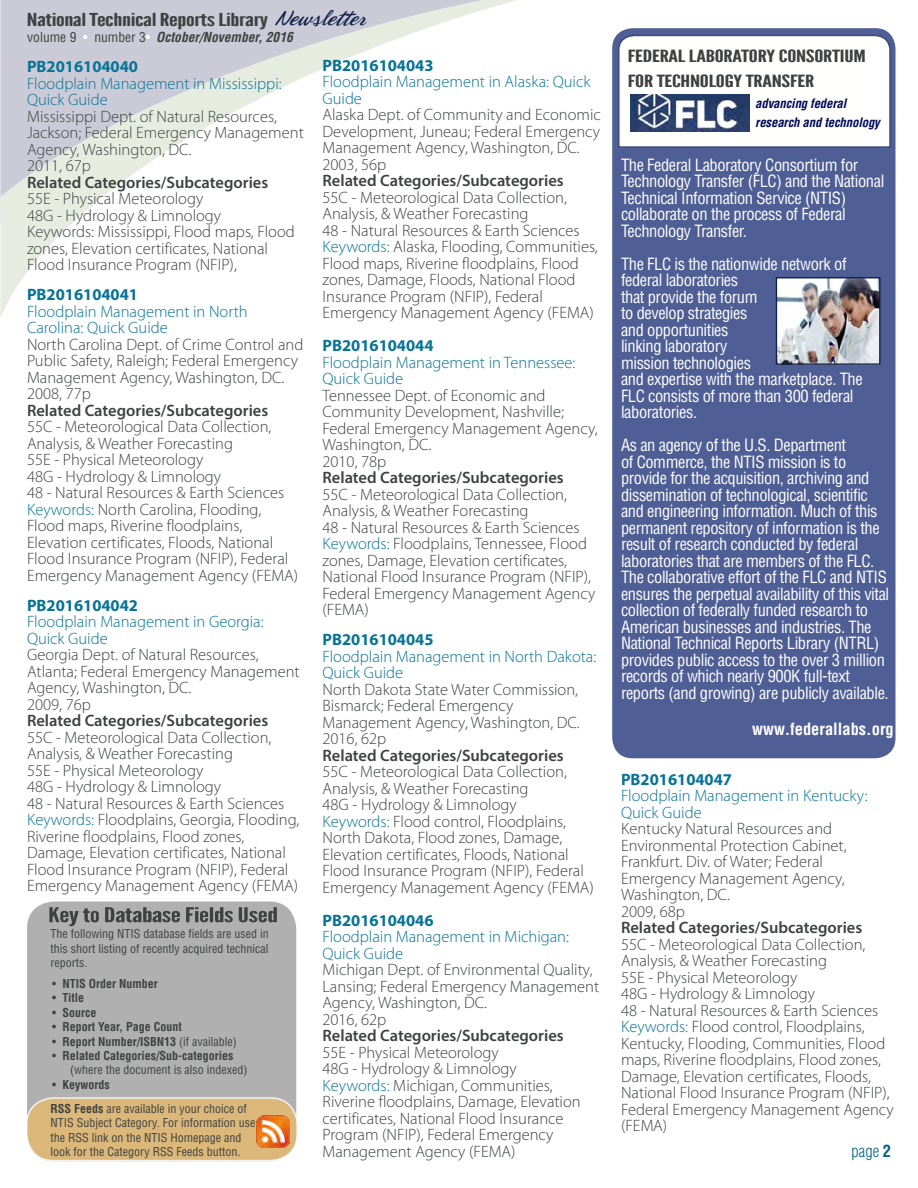
<style>
.page{position:relative;width:918px;height:1188px;background:#fff}
.page>*{position:absolute;margin:0;border:0;box-sizing:border-box;transform-origin:0 0}
.t1{font:17.85px "League Gothic";letter-spacing:-.015em;color:#3f4141;scale:1.52 1}
.t2{font:16.8px/25.5px "League Gothic";letter-spacing:-.01em;color:#3f4141;scale:1.52 1}
.t3{font:300 16.5px/16.5px "Myriad Pro";color:#3f4141}
.t4{font:condensed 16.5px/16.5px "Helvetica";letter-spacing:-.025em;color:#fff}
.t5{font:700 condensed 16.5px "Helvetica";color:#fff}
.t6{font:300 condensed 16.5px "Helvetica";color:#006583}
.t7{font:italic 700 condensed 13.5px "Helvetica";color:#3f4141}
.t8{font:italic 700 condensed 12.75px/19.5px "Helvetica";color:#000957}
.t9{font:condensed 12px/14.4px "Helvetica";color:#3f4141}
.t10{font:700 condensed 12px "Helvetica";color:#3f4141}
.s1{font-family:"Phoenix Script FLF";font-size:22.5px;color:#12214a}
.s2{font-weight:400;font-style:normal}
.s3{font-weight:400;font-style:normal;color:#fff}
.s4{font-weight:400;font-style:normal;color:#fffffe}
.s5{font-weight:700;color:#077395}
.s6{color:#077395}
.s7{font-weight:600}
.s8{font-weight:400}
.s9{font-weight:700}
</style>
<div class="page">
<svg style="left:0;top:0;width:516px;height:317px"></svg>
<div style="left:27px;top:902px;width:269px;height:259px;background:#afb0af;border-radius:27px"></div>
<div style="left:27px;top:1098px;width:270px;height:63px;background:#dbb77a;border-radius:27px"></div>
<div style="left:26px;top:1097px;width:272px;height:64px;border:2px solid #fff;border-radius:27px"></div>
<img style="left:257px;top:1115px;width:33px;height:33px">
<div style="left:612px;top:28px;width:284px;height:730px;background:#4f5e94;border-radius:20px"></div>
<svg style="left:617px;top:34px;width:275px;height:114px"></svg>
<img style="left:630px;top:95px;width:120px;height:37px">
<img style="left:778px;top:279px;width:101px;height:84px">
<div style="left:776px;top:277px;width:105px;height:88px;border:1px solid #12214a"></div>
<svg style="left:49px;top:907px;width:228px;height:19px"></svg>
<p class="t1" style="left:27px;top:10px;width:225px">National Technical Reports Library <span class="s1">Newsletter</span></p>
<p class="t7" style="left:27px;top:29px;width:267px"><span class="s2">volume 9</span> <span class="s3">•</span> <span class="s2">number 3</span><span class="s4">•</span> October/November, 2016</p>
<p class="t3" style="left:27px;top:59px;width:278px"><span class="s5">PB2016104040<br></span><span class="s6">Floodplain Management in Mississippi:<br>Quick Guide<br></span>Mississippi Dept. of Natural Resources,<br>Jackson; Federal Emergency Management<br>Agency, Washington, DC.<br>2011, 67p<br><span class="s7">Related Categories/Subcategories<br></span>55E - Physical Meteorology<br>48G - Hydrology &amp; Limnology<br>Keywords: Mississippi, Flood maps, Flood zones, Elevation certificates, National<br>Flood Insurance Program (NFIP),</p>
<p class="t3" style="left:27px;top:287px;width:278px"><span class="s5">PB2016104041<br></span><span class="s6">Floodplain Management in North Carolina: Quick Guide<br></span>North Carolina Dept. of Crime Control and Public Safety, Raleigh; Federal Emergency Management Agency, Washington, DC.<br>2008, 77p<br><span class="s7">Related Categories/Subcategories<br></span>55C - Meteorological Data Collection, Analysis, &amp; Weather Forecasting<br>55E - Physical Meteorology<br>48G - Hydrology &amp; Limnology<br>48 - Natural Resources &amp; Earth Sciences <span class="s6">Keywords:</span> North Carolina, Flooding,<br>Flood maps, Riverine floodplains, Elevation certificates, Floods, National Flood Insurance Program (NFIP), Federal Emergency Management Agency (FEMA)</p>
<p class="t3" style="left:27px;top:597px;width:274px"><span class="s5">PB2016104042<br></span><span class="s6">Floodplain Management in Georgia:<br>Quick Guide<br></span>Georgia Dept. of Natural Resources,<br>Atlanta; Federal Emergency Management<br>Agency, Washington, DC.<br>2009, 76p<br><span class="s7">Related Categories/Subcategories<br></span>55C - Meteorological Data Collection,<br>Analysis, &amp; Weather Forecasting<br>55E - Physical Meteorology<br>48G - Hydrology &amp; Limnology<br>48 - Natural Resources &amp; Earth Sciences<br><span class="s6">Keywords:</span> Floodplains, Georgia, Flooding,<br>Riverine floodplains, Flood zones,<br>Damage, Elevation certificates, National<br>Flood Insurance Program (NFIP), Federal<br>Emergency Management Agency (FEMA)</p>
<p class="t9" style="left:51px;top:926px;width:220px;text-align:justify">The following NTIS database fields are used in this short listing of recently acquired technical reports.</p>
<p class="t10" style="left:52px;top:976px;width:107px"><span class="s8">•</span> NTIS Order Number</p>
<p class="t10" style="left:52px;top:991px;width:34px"><span class="s8">•</span> Title</p>
<p class="t10" style="left:52px;top:1005px;width:46px"><span class="s8">•</span> Source</p>
<p class="t10" style="left:52px;top:1019px;width:131px"><span class="s8">•</span> Report Year, Page Count</p>
<p class="t10" style="left:52px;top:1034px;width:186px"><span class="s8">•</span> Report Number/ISBN13 <span class="s8">(if available)</span></p>
<p class="t9" style="left:70px;top:1048px;width:179px;text-indent:-18px">• <span class="s9">Related Categories/Sub-categories </span>(where the document is also indexed)</p>
<p class="t9" style="left:51px;top:1072px;width:198px;line-height:24.2px">• <span class="s9">Keywords<br>RSS Feeds</span> are available in your choice of</p>
<p class="t9" style="left:51px;top:1116px;width:206px">NTIS Subject Category. For information use the RSS link on the NTIS Homepage and look for the Category RSS Feeds button.</p>
<p class="t3" style="left:322px;top:57px;width:280px"><span class="s5">PB2016104043<br></span><span class="s6">Floodplain Management in Alaska: Quick Guide<br></span>Alaska Dept. of Community and Economic Development, Juneau; Federal Emergency Management Agency, Washington, DC.<br>2003, 56p<br><span class="s7">Related Categories/Subcategories<br></span>55C - Meteorological Data Collection, Analysis, &amp; Weather Forecasting<br>48 - Natural Resources &amp; Earth Sciences <span class="s6">Keywords:</span> Alaska, Flooding, Communities, Flood maps, Riverine floodplains, Flood zones, Damage, Floods, National Flood Insurance Program (NFIP), Federal Emergency Management Agency (FEMA)</p>
<p class="t3" style="left:322px;top:337px;width:277px"><span class="s5">PB2016104044<br></span><span class="s6">Floodplain Management in Tennessee:<br>Quick Guide<br></span>Tennessee Dept. of Economic and<br>Community Development, Nashville;<br>Federal Emergency Management Agency,<br>Washington, DC.<br>2010, 78p<br><span class="s7">Related Categories/Subcategories<br></span>55C - Meteorological Data Collection,<br>Analysis, &amp; Weather Forecasting<br>48 - Natural Resources &amp; Earth Sciences<br><span class="s6">Keywords:</span> Floodplains, Tennessee, Flood zones, Damage, Elevation certificates,<br>National Flood Insurance Program (NFIP),<br>Federal Emergency Management Agency (FEMA)</p>
<p class="t3" style="left:322px;top:631px;width:275px"><span class="s5">PB2016104045<br></span><span class="s6">Floodplain Management in North Dakota:<br>Quick Guide<br></span>North Dakota State Water Commission,<br>Bismarck; Federal Emergency<br>Management Agency, Washington, DC.<br>2016, 62p<br><span class="s7">Related Categories/Subcategories<br></span>55C - Meteorological Data Collection,<br>Analysis, &amp; Weather Forecasting<br>48G - Hydrology &amp; Limnology<br><span class="s6">Keywords:</span> Flood control, Floodplains,<br>North Dakota, Flood zones, Damage,<br>Elevation certificates, Floods, National<br>Flood Insurance Program (NFIP), Federal<br>Emergency Management Agency (FEMA)</p>
<p class="t3" style="left:322px;top:912px;width:278px"><span class="s5">PB2016104046<br></span><span class="s6">Floodplain Management in Michigan:<br>Quick Guide<br></span>Michigan Dept. of Environmental Quality,<br>Lansing; Federal Emergency Management<br>Agency, Washington, DC.<br>2016, 62p<br><span class="s7">Related Categories/Subcategories<br></span>55E - Physical Meteorology<br>48G - Hydrology &amp; Limnology<br><span class="s6">Keywords:</span> Michigan, Communities,<br>Riverine floodplains, Damage, Elevation certificates, National Flood Insurance<br>Program (NFIP), Federal Emergency<br>Management Agency (FEMA)</p>
<h1 class="t2" style="left:628px;top:43px;width:158px">FEDERAL LABORATORY CONSORTIUM<br>FOR TECHNOLOGY TRANSFER</h1>
<h2 class="t8" style="left:755px;top:93px;width:130px">advancingfederal researchandtechnology</h2>
<p class="t4" style="left:621px;top:156px;width:265px">The Federal Laboratory Consortium for Technology Transfer (FLC) and the National Technical Information Service (NTIS) collaborate on the process of Federal Technology Transfer.</p>
<p class="t4" style="left:621px;top:255px;width:243px">The FLC is the nationwide network of federal laboratories<br>that provide the forum<br>to develop strategies<br>and opportunities<br>linking laboratory<br>mission technologies<br>and expertise with the marketplace. The<br>FLC consists of more than 300 federal laboratories.</p>
<p class="t4" style="left:621px;top:437px;width:270px">As an agency of the U.S. Department<br>of Commerce, the NTIS mission is to provide for the acquisition, archiving and dissemination of technological, scientific and engineering information. Much of this permanent repository of information is the result of research conducted by federal laboratories that are members of the FLC.<br>The collaborative effort of the FLC and NTIS ensures the perpetual availability of this vital collection of federally funded research to American businesses and industries. The National Technical Reports Library (NTRL) provides public access to the over 3 million records of which nearly 900K full-text reports (and growing) are publicly available.</p>
<p class="t5" style="left:752px;top:719px;width:143px">www.federallabs.org</p>
<p class="t3" style="left:621px;top:771px;width:274px"><span class="s5">PB2016104047<br></span><span class="s6">Floodplain Management in Kentucky:<br>Quick Guide<br></span>Kentucky Natural Resources and<br>Environmental Protection Cabinet,<br>Frankfurt. Div. of Water; Federal<br>Emergency Management Agency,<br>Washington, DC.<br>2009, 68p<br><span class="s7">Related Categories/Subcategories<br></span>55C - Meteorological Data Collection,<br>Analysis, &amp; Weather Forecasting<br>55E - Physical Meteorology<br>48G - Hydrology &amp; Limnology<br>48 - Natural Resources &amp; Earth Sciences<br><span class="s6">Keywords:</span> Flood control, Floodplains,<br>Kentucky, Flooding, Communities, Flood maps, Riverine floodplains, Flood zones,<br>Damage, Elevation certificates, Floods,<br>National Flood Insurance Program (NFIP),<br>Federal Emergency Management Agency (FEMA)</p>
<p class="t6" style="left:852px;top:1141px;width:41px">page <span class="s9">2</span></p>
</div>
